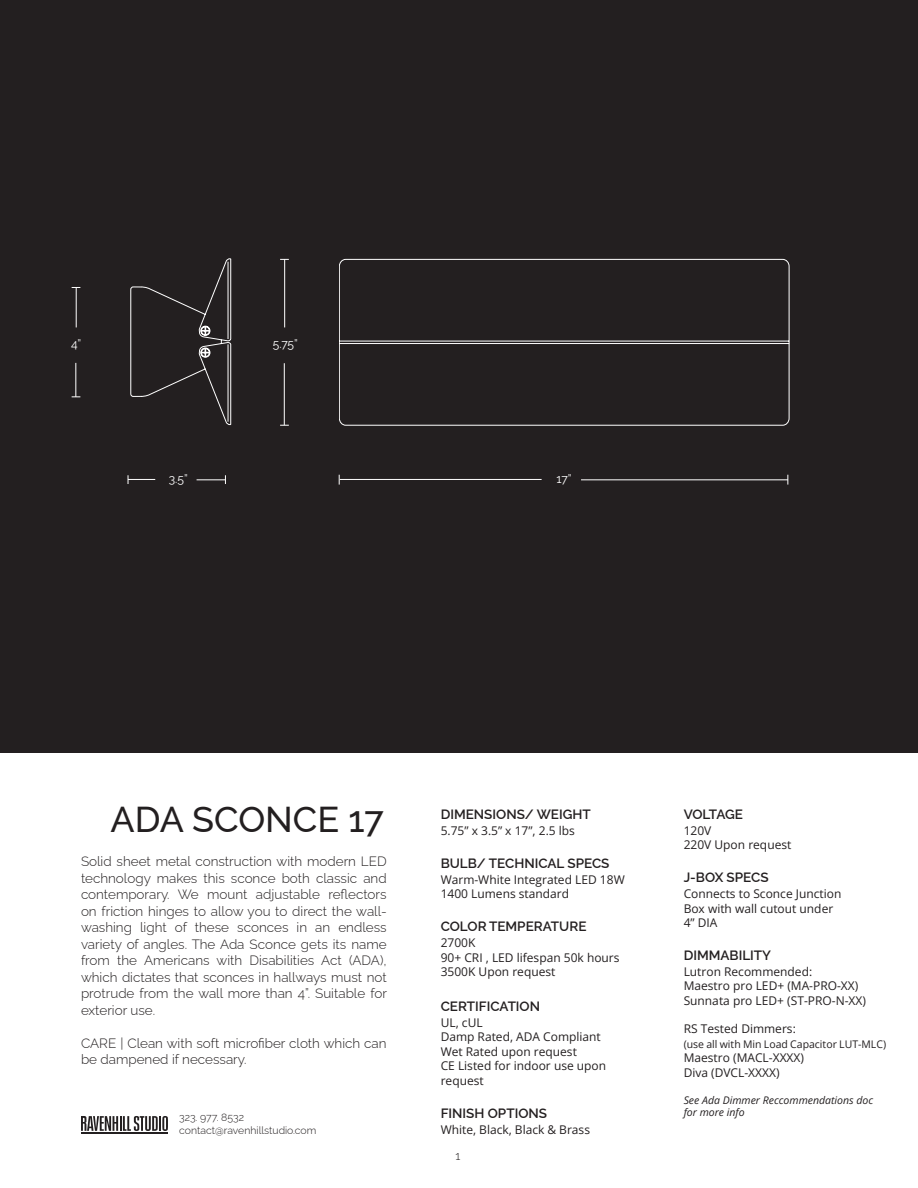
<style>
.page{position:relative;width:918px;height:1188px;background:#fff}
.page>*{position:absolute;margin:0;border:0;box-sizing:border-box;transform-origin:0 0}
.t1{font:500 36px "Raleway";color:#231f20}
.BODY_COPY{font:300 13.5px/16.5px "Raleway";color:#231f20;text-align:justify}
.t2{font:600 13.5px "Raleway";color:#231f20}
.t3{font:600 13.5px "Raleway";letter-spacing:-.03em;color:#231f20}
.TECH_INFO_BODY_COPY{font:12px/14.4px "Open Sans";color:#231f20}
.t4{font:12px "Raleway";color:#fff}
.t5{font:300 12px "Raleway";color:#231f20}
.t6{font:italic 10.5px "Open Sans";color:#231f20}
.t7{font:300 10.5px/12.6px "Raleway";color:#231f20}
.t8{font:10.5px "Open Sans";color:#231f20}
</style>
<div class="page">
<div style="left:0;top:0;width:918px;height:753px;background:#231f20"></div>
<hr style="left:81px;top:1132px;width:87px;height:2px;background:#231f20">
<svg style="left:81px;top:1116px;width:87px;height:15px"></svg>
<svg style="left:339px;top:259px;width:450px;height:166px"></svg>
<svg style="left:131px;top:258px;width:100px;height:167px"></svg>
<svg style="left:128px;top:475px;width:27px;height:9px"></svg>
<svg style="left:197px;top:475px;width:29px;height:9px"></svg>
<hr style="left:581px;top:480px;width:207px;height:1px;background:#fff">
<hr style="left:340px;top:479px;width:202px;height:1px;background:#fff">
<hr style="left:284px;top:363px;width:1px;height:62px;background:#fff">
<hr style="left:284px;top:259px;width:1px;height:68px;background:#fff">
<hr style="left:76px;top:363px;width:1px;height:34px;background:#fff">
<hr style="left:76px;top:287px;width:1px;height:40px;background:#fff">
<p class="t4" style="left:71px;top:334px;width:12px">4”</p>
<p class="t4" style="left:273px;top:334px;width:27px">5.75”</p>
<p class="t4" style="left:169px;top:470px;width:20px">3.5”</p>
<p class="t4" style="left:556px;top:470px;width:17px">17”</p>
<p class="t1" style="left:111px;top:791px;width:275px">ADA SCONCE 17</p>
<p class="BODY_COPY" style="left:81px;top:852px;width:308px">Solid sheet metal construction with modern LED technology makes this sconce both classic and contemporary. We mount adjustable reflectors on friction hinges to allow you to direct the wall&shy;washing light of these sconces in an endless variety of angles. The Ada Sconce gets its name from the Americans with Disabilities Act (ADA), which dictates that sconces in hallways must not protrude from the wall more than 4”. Suitable for exterior use.</p>
<p class="BODY_COPY" style="left:81px;top:1033px;width:307px">CARE | Clean with soft microfiber cloth which can be dampened if necessary.</p>
<p class="t7" style="left:179px;top:1110px;width:139px">323. 977. 8532 contact@ravenhillstudio.com</p>
<p class="t2" style="left:441px;top:804px;width:152px">DIMENSIONS/ WEIGHT</p>
<p class="t3" style="left:684px;top:804px;width:61px">VOLTAGE</p>
<p class="TECH_INFO_BODY_COPY" style="left:441px;top:823px;width:136px">5.75” x 3.5” x 17”, 2.5 lbs</p>
<p class="t2" style="left:441px;top:853px;width:170px">BULB/ TECHNICAL SPECS</p>
<p class="TECH_INFO_BODY_COPY" style="left:441px;top:872px;width:186px">Warm-White Integrated LED 18W</p>
<p class="TECH_INFO_BODY_COPY" style="left:441px;top:886px;width:130px">1400 Lumens standard</p>
<p class="t2" style="left:441px;top:916px;width:147px">COLOR TEMPERATURE</p>
<p class="TECH_INFO_BODY_COPY" style="left:441px;top:935px;width:36px">2700K</p>
<p class="TECH_INFO_BODY_COPY" style="left:441px;top:950px;width:180px">90+ CRI , LED lifespan 50k hours</p>
<p class="TECH_INFO_BODY_COPY" style="left:441px;top:964px;width:116px">3500K Upon request</p>
<p class="t2" style="left:441px;top:996px;width:101px">CERTIFICATION</p>
<p class="TECH_INFO_BODY_COPY" style="left:441px;top:1015px;width:43px">UL, cUL</p>
<p class="TECH_INFO_BODY_COPY" style="left:441px;top:1030px;width:162px">Damp Rated, ADA Compliant</p>
<p class="TECH_INFO_BODY_COPY" style="left:441px;top:1044px;width:138px">Wet Rated upon request</p>
<p class="TECH_INFO_BODY_COPY" style="left:441px;top:1058px;width:167px">CE Listed for indoor use upon request</p>
<p class="t2" style="left:441px;top:1103px;width:108px">FINISH OPTIONS</p>
<p class="TECH_INFO_BODY_COPY" style="left:441px;top:1122px;width:151px">White, Black, Black &amp; Brass</p>
<p class="TECH_INFO_BODY_COPY" style="left:684px;top:823px;width:29px">120V</p>
<p class="TECH_INFO_BODY_COPY" style="left:684px;top:838px;width:109px">220V Upon request</p>
<p class="TECH_INFO_BODY_COPY" style="left:684px;top:886px;width:159px">Connects to Sconce Junction</p>
<p class="TECH_INFO_BODY_COPY" style="left:684px;top:901px;width:151px">Box with wall cutout under</p>
<p class="TECH_INFO_BODY_COPY" style="left:684px;top:915px;width:35px">4” DIA</p>
<p class="t2" style="left:684px;top:867px;width:87px">J-BOX SPECS</p>
<p class="t2" style="left:684px;top:945px;width:89px">DIMMABILITY</p>
<p class="TECH_INFO_BODY_COPY" style="left:684px;top:964px;width:130px">Lutron Recommended:</p>
<p class="TECH_INFO_BODY_COPY" style="left:684px;top:978px;width:176px">Maestro pro LED+ (MA-PRO-XX)</p>
<p class="TECH_INFO_BODY_COPY" style="left:684px;top:993px;width:184px">Sunnata pro LED+ (ST-PRO-N-XX)</p>
<p class="TECH_INFO_BODY_COPY" style="left:684px;top:1022px;width:114px">RS Tested Dimmers:</p>
<p class="t8" style="left:684px;top:1037px;width:204px">(use all with Min Load Capacitor LUT-MLC)</p>
<p class="TECH_INFO_BODY_COPY" style="left:684px;top:1050px;width:122px">Maestro (MACL-XXXX)</p>
<p class="TECH_INFO_BODY_COPY" style="left:684px;top:1065px;width:97px">Diva (DVCL-XXXX)</p>
<p class="t6" style="left:684px;top:1092px;width:191px">See Ada Dimmer Reccommendations doc</p>
<p class="t6" style="left:684px;top:1105px;width:63px">for more info</p>
<p class="t5" style="left:456px;top:1146px;width:6px">1</p>
</div>
